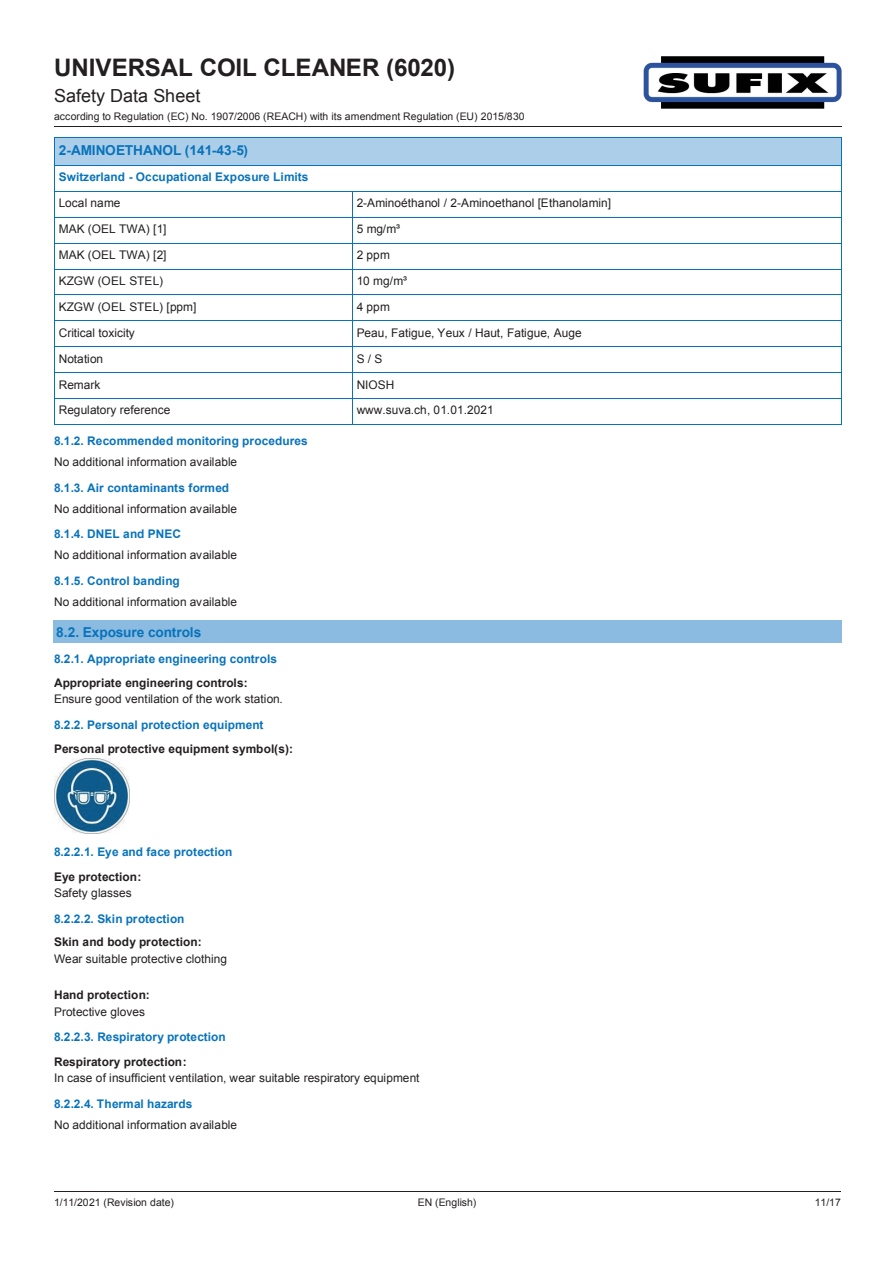
<style>
.page{position:relative;width:893px;height:1263px;background:#fff}
.page>*{position:absolute;margin:0;border:0;box-sizing:border-box;transform-origin:0 0}
.t1{font:700 24.15px "Arial";letter-spacing:-.005em;color:#231f20}
.t2{font:18px "Arial";color:#231f20}
.t3{font:700 13.65px "Arial";letter-spacing:-.005em;color:#0873bb}
.t4{font:11.85px "Arial";color:#231f20}
.t5{font:700 11.85px "Arial";color:#0873bb}
.t6{font:700 11.85px "Arial";letter-spacing:-.005em;color:#231f20}
.t7{font:10.5px "Arial";letter-spacing:-.005em;color:#231f20}
</style>
<div class="page">
<hr style="left:54px;top:126px;width:787px;height:1px;background:#231f20">
<hr style="left:54px;top:1191px;width:264px;height:1px;background:#231f20">
<hr style="left:319px;top:1191px;width:258px;height:1px;background:#231f20">
<hr style="left:578px;top:1191px;width:263px;height:1px;background:#231f20">
<div style="left:59px;top:143px;width:778px;height:18px;background:#adcee8"></div>
<div style="left:55px;top:138px;width:786px;height:5px;background:#adcee8"></div>
<hr style="left:55px;top:161px;width:786px;height:4px;background:#adcee8">
<hr style="left:55px;top:165px;width:786px;height:1px;background:#0873bb">
<hr style="left:55px;top:191px;width:297px;height:1px;background:#0873bb">
<hr style="left:353px;top:191px;width:488px;height:1px;background:#0873bb">
<hr style="left:55px;top:217px;width:297px;height:1px;background:#0873bb">
<hr style="left:353px;top:217px;width:488px;height:1px;background:#0873bb">
<hr style="left:55px;top:243px;width:297px;height:1px;background:#0873bb">
<hr style="left:353px;top:243px;width:488px;height:1px;background:#0873bb">
<hr style="left:55px;top:269px;width:297px;height:1px;background:#0873bb">
<hr style="left:353px;top:269px;width:488px;height:1px;background:#0873bb">
<hr style="left:55px;top:295px;width:297px;height:1px;background:#0873bb">
<hr style="left:353px;top:295px;width:488px;height:1px;background:#0873bb">
<hr style="left:55px;top:320px;width:297px;height:1px;background:#0873bb">
<hr style="left:353px;top:320px;width:488px;height:1px;background:#0873bb">
<hr style="left:55px;top:346px;width:297px;height:1px;background:#0873bb">
<hr style="left:353px;top:346px;width:488px;height:1px;background:#0873bb">
<hr style="left:55px;top:372px;width:297px;height:1px;background:#0873bb">
<hr style="left:353px;top:372px;width:488px;height:1px;background:#0873bb">
<hr style="left:55px;top:398px;width:297px;height:1px;background:#0873bb">
<hr style="left:353px;top:398px;width:488px;height:1px;background:#0873bb">
<svg style="left:54px;top:138px;width:1px;height:287px"></svg>
<hr style="left:55px;top:424px;width:297px;height:1px;background:#0873bb">
<svg style="left:352px;top:191px;width:1px;height:234px"></svg>
<hr style="left:353px;top:424px;width:488px;height:1px;background:#0873bb">
<svg style="left:841px;top:138px;width:1px;height:287px"></svg>
<div style="left:54px;top:621px;width:787px;height:21px;background:#8bbbe0"></div>
<hr style="left:54px;top:620px;width:787px;height:1px;background:#8bbbe0">
<hr style="left:54px;top:642px;width:787px;height:1px;background:#8bbbe0">
<svg style="left:841px;top:620px;width:1px;height:23px"></svg>
<img style="left:54px;top:758px;width:75px;height:75px">
<img style="left:643px;top:56px;width:199px;height:53px">
<h1 class="t1" style="left:54px;top:51px;width:402px">UNIVERSAL COIL CLEANER (6020)</h1>
<h2 class="t2" style="left:54px;top:84px;width:148px">Safety Data Sheet</h2>
<p class="t7" style="left:54px;top:109px;width:472px">according to Regulation (EC) No. 1907/2006 (REACH) with its amendment Regulation (EU) 2015/830</p>
<p class="t3" style="left:59px;top:141px;width:191px">2-AMINOETHANOL (141-43-5)</p>
<p class="t5" style="left:59px;top:169px;width:251px">Switzerland - Occupational Exposure Limits</p>
<p class="t4" style="left:59px;top:195px;width:63px">Local name</p>
<p class="t4" style="left:357px;top:195px;width:256px">2-Aminoéthanol / 2-Aminoethanol [Ethanolamin]</p>
<p class="t4" style="left:59px;top:221px;width:109px">MAK (OEL TWA) [1]</p>
<p class="t4" style="left:357px;top:221px;width:45px">5 mg/m³</p>
<p class="t4" style="left:59px;top:247px;width:109px">MAK (OEL TWA) [2]</p>
<p class="t4" style="left:357px;top:247px;width:35px">2 ppm</p>
<p class="t4" style="left:59px;top:273px;width:106px">KZGW (OEL STEL)</p>
<p class="t4" style="left:357px;top:273px;width:52px">10 mg/m³</p>
<p class="t4" style="left:59px;top:299px;width:139px">KZGW (OEL STEL) [ppm]</p>
<p class="t4" style="left:357px;top:299px;width:35px">4 ppm</p>
<p class="t4" style="left:59px;top:325px;width:78px">Critical toxicity</p>
<p class="t4" style="left:357px;top:325px;width:226px">Peau, Fatigue, Yeux / Haut, Fatigue, Auge</p>
<p class="t4" style="left:59px;top:351px;width:46px">Notation</p>
<p class="t4" style="left:357px;top:351px;width:27px">S / S</p>
<p class="t4" style="left:59px;top:377px;width:43px">Remark</p>
<p class="t4" style="left:357px;top:377px;width:39px">NIOSH</p>
<p class="t4" style="left:59px;top:402px;width:113px">Regulatory reference</p>
<p class="t4" style="left:357px;top:402px;width:139px">www.suva.ch, 01.01.2021</p>
<p class="t5" style="left:54px;top:433px;width:255px">8.1.2. Recommended monitoring procedures</p>
<p class="t4" style="left:54px;top:454px;width:184px">No additional information available</p>
<p class="t5" style="left:54px;top:480px;width:176px">8.1.3. Air contaminants formed</p>
<p class="t4" style="left:54px;top:501px;width:184px">No additional information available</p>
<p class="t5" style="left:54px;top:526px;width:128px">8.1.4. DNEL and PNEC</p>
<p class="t4" style="left:54px;top:547px;width:184px">No additional information available</p>
<p class="t5" style="left:54px;top:573px;width:127px">8.1.5. Control banding</p>
<p class="t4" style="left:54px;top:594px;width:184px">No additional information available</p>
<p class="t3" style="left:56px;top:623px;width:147px">8.2. Exposure controls</p>
<p class="t5" style="left:54px;top:651px;width:224px">8.2.1. Appropriate engineering controls</p>
<p class="t6" style="left:54px;top:675px;width:195px">Appropriate engineering controls:</p>
<p class="t4" style="left:54px;top:691px;width:230px">Ensure good ventilation of the work station.</p>
<p class="t5" style="left:54px;top:717px;width:211px">8.2.2. Personal protection equipment</p>
<p class="t6" style="left:54px;top:741px;width:241px">Personal protective equipment symbol(s):</p>
<p class="t5" style="left:54px;top:844px;width:180px">8.2.2.1. Eye and face protection</p>
<p class="t6" style="left:54px;top:868px;width:89px">Eye protection:</p>
<p class="t4" style="left:54px;top:885px;width:79px">Safety glasses</p>
<p class="t5" style="left:54px;top:911px;width:132px">8.2.2.2. Skin protection</p>
<p class="t6" style="left:54px;top:934px;width:149px">Skin and body protection:</p>
<p class="t4" style="left:54px;top:951px;width:175px">Wear suitable protective clothing</p>
<p class="t6" style="left:54px;top:987px;width:97px">Hand protection:</p>
<p class="t4" style="left:54px;top:1004px;width:92px">Protective gloves</p>
<p class="t5" style="left:54px;top:1029px;width:173px">8.2.2.3. Respiratory protection</p>
<p class="t6" style="left:54px;top:1054px;width:134px">Respiratory protection:</p>
<p class="t4" style="left:54px;top:1070px;width:367px">In case of insufficient ventilation, wear suitable respiratory equipment</p>
<p class="t5" style="left:54px;top:1096px;width:140px">8.2.2.4. Thermal hazards</p>
<p class="t4" style="left:54px;top:1117px;width:184px">No additional information available</p>
<p class="t7" style="left:54px;top:1195px;width:121px">1/11/2021 (Revision date)</p>
<p class="t7" style="left:418px;top:1195px;width:60px">EN (English)</p>
<p class="t7" style="left:815px;top:1195px;width:27px">11/17</p>
</div>
